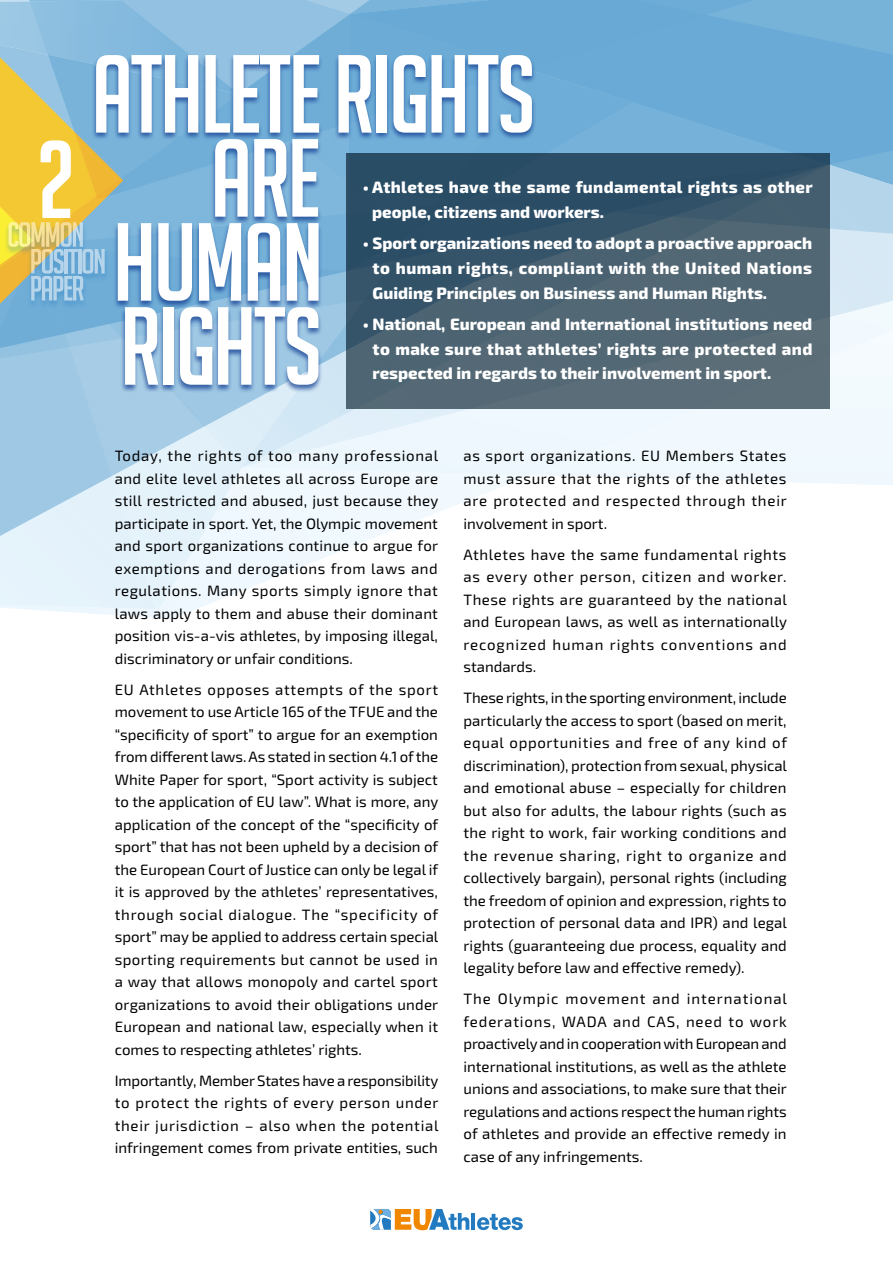
<style>
.page{position:relative;width:893px;height:1263px;background:#fff}
.page>*{position:absolute;margin:0;border:0;box-sizing:border-box;transform-origin:0 0}
.t1{font:108px "Big Noodle Titling";letter-spacing:-.025em;color:#fff}
.t2{font:800 16.5px/24.8px "Exo 2.0";color:#fff;text-align:justify}
.t3{font:800 16.5px/24.8px "Exo 2.0";letter-spacing:.025em;color:#fff}
.t4{font:15px/22.5px "Exo 2.0";color:#000;text-align:justify}
</style>
<div class="page">
<hr style="left:472px;top:1213px;width:3px;height:17px;background:#227bc0">
<svg style="left:477px;top:1214px;width:46px;height:16px"></svg>
<svg style="left:370px;top:1209px;width:99px;height:21px"></svg>
<svg style="left:0;top:335px;width:440px;height:284px"></svg>
<svg style="left:242px;top:335px;width:651px;height:176px"></svg>
<svg style="left:0;top:0;width:893px;height:335px;background:#8cb8c7"></svg>
<div style="left:92px;top:55px;width:444px;height:338px;background:#164194;opacity:.75"></div>
<svg style="left:346px;top:153px;width:483px;height:255px;background:#445e6f"></svg>
<h1 class="t1" style="left:37px;top:121px;width:41px">2</h1>
<h1 class="t1" style="left:92px;top:36px;width:445px">ATHLETE RIGHTS</h1>
<h1 class="t1" style="left:211px;top:120px;width:111px">ARE</h1>
<h1 class="t1" style="left:113px;top:204px;width:212px">HUMAN</h1>
<h1 class="t1" style="left:120px;top:288px;width:204px">RIGHTS</h1>
<p class="t3" style="left:372px;top:176px;width:442px;text-indent:-9px">• Athletes have the same fundamental rights as other people, citizens and workers.</p>
<p class="t2" style="left:373px;top:231px;width:441px;text-indent:-10px">• Sport organizations need to adopt a proactive approach to human rights, compliant with the United Nations Guiding Principles on Business and Human Rights.</p>
<p class="t2" style="left:373px;top:312px;width:441px;text-indent:-10px">• National, European and International institutions need to make sure that athletes’ rights are protected and respected in regards to their involvement in sport.</p>
<p class="t4" style="left:115px;top:445px;width:325px">Today, the rights of too many professional and elite level athletes all across Europe are still restricted and abused, just because they participate in sport. Yet, the Olympic movement and sport organizations continue to argue for exemptions and derogations from laws and regulations. Many sports simply ignore that laws apply to them and abuse their dominant position vis-a-vis athletes, by imposing illegal, discriminatory or unfair conditions.</p>
<p class="t4" style="left:115px;top:679px;width:325px">EU Athletes opposes attempts of the sport movement to use Article 165 of the TFUE and the “specificity of sport” to argue for an exemption from different laws. As stated in section 4.1 of the White Paper for sport, “Sport activity is subject to the application of EU law”. What is more, any application of the concept of the “specificity of sport” that has not been upheld by a decision of the European Court of Justice can only be legal if it is approved by the athletes’ representatives, through social dialogue. The “specificity of sport” may be applied to address certain special sporting requirements but cannot be used in a way that allows monopoly and cartel sport organizations to avoid their obligations under European and national law, especially when it comes to respecting athletes’ rights.</p>
<p class="t4" style="left:115px;top:1070px;width:325px">Importantly, Member States have a responsibility to protect the rights of every person under their jurisdiction – also when the potential infringement comes from private entities, such</p>
<p class="t4" style="left:463px;top:445px;width:325px">as sport organizations. EU Members States must assure that the rights of the athletes are protected and respected through their involvement in sport.</p>
<p class="t4" style="left:463px;top:544px;width:325px">Athletes have the same fundamental rights as every other person, citizen and worker.<br>These rights are guaranteed by the national and European laws, as well as internationally recognized human rights conventions and standards.</p>
<p class="t4" style="left:463px;top:687px;width:325px">These rights, in the sporting environment, include particularly the access to sport (based on merit, equal opportunities and free of any kind of discrimination), protection from sexual, physical and emotional abuse – especially for children but also for adults, the labour rights (such as the right to work, fair working conditions and the revenue sharing, right to organize and collectively bargain), personal rights (including the freedom of opinion and expression, rights to protection of personal data and IPR) and legal rights (guaranteeing due process, equality and legality before law and effective remedy).</p>
<p class="t4" style="left:463px;top:988px;width:325px">The Olympic movement and international federations, WADA and CAS, need to work proactively and in cooperation with European and international institutions, as well as the athlete unions and associations, to make sure that their regulations and actions respect the human rights of athletes and provide an effective remedy in case of any infringements.</p>
</div>
